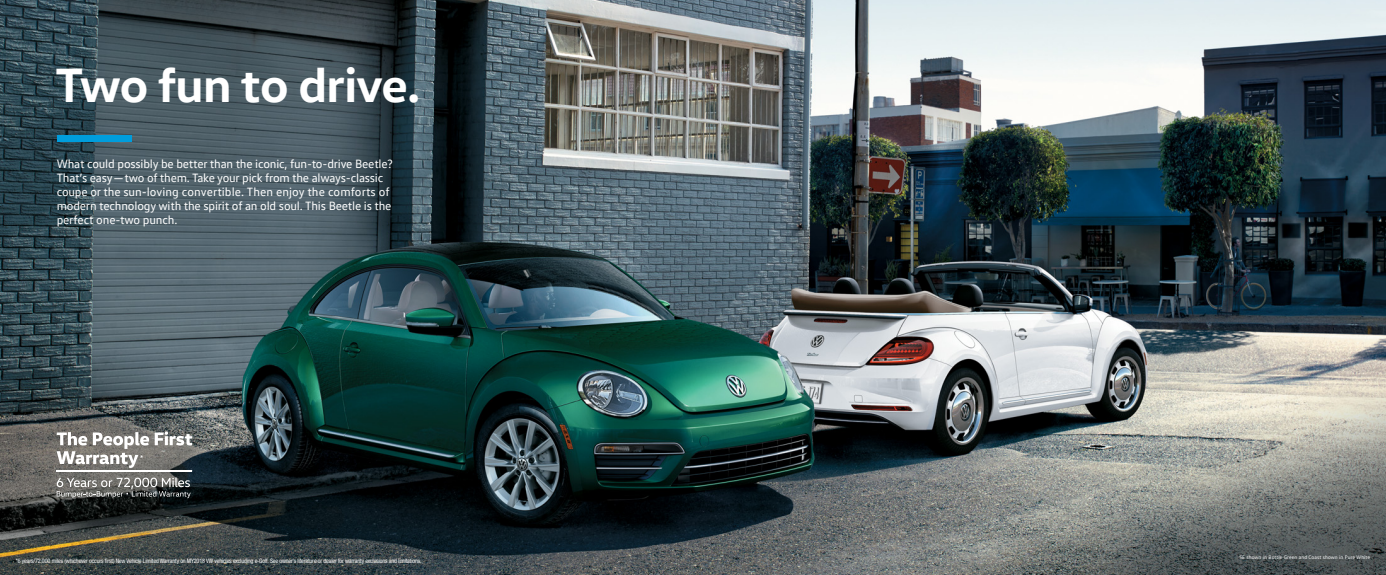
<style>
.page{position:relative;width:1386px;height:575px;background:#fff}
.page>*{position:absolute;margin:0;border:0;box-sizing:border-box;transform-origin:0 0}
.t1{font:700 49px "VW Head";letter-spacing:-.015em;color:#fff}
.t2{font:12.25px/14px "VW Text";letter-spacing:-.015em;color:#fff}
.t3{font:condensed 6.12px "Helvetica Neue";letter-spacing:-.02em;color:#fff}
.t4{font:5.25px "VW Text";letter-spacing:.01em;color:#fff}
</style>
<div class="page">
<img style="left:0;top:0;width:1386px;height:575px">
<div style="left:57px;top:136px;width:75px;height:6px;background:#009ddc"></div>
<svg style="left:57px;top:477px;width:134px;height:21px"></svg>
<svg style="left:155px;top:431px;width:37px;height:14px"></svg>
<hr style="left:57px;top:470px;width:135px;height:1px;background:#fff">
<svg style="left:57px;top:432px;width:92px;height:36px"></svg>
<h1 class="t1" style="left:56px;top:68px;width:366px">Two fun to drive.</h1>
<p class="t2" style="left:57px;top:158px;width:338px">What could possibly be better than the iconic, fun-to-drive Beetle?<br>That’s easy — two of them. Take your pick from the always-classic coupe or the sun-loving convertible. Then enjoy the comforts of modern technology with the spirit of an old soul. This Beetle is the perfect one-two punch.</p>
<p class="t3" style="left:16px;top:559px;width:407px">*6 years/72,000 miles (whichever occurs first) New Vehicle Limited Warranty on MY2018 VW vehicles excluding e-Golf. See owner’s literature or dealer for warranty exclusions and limitations.</p>
<p class="t4" style="left:1239px;top:555px;width:132px">SE shown in Bottle Green and Coast shown in Pure White</p>
</div>
